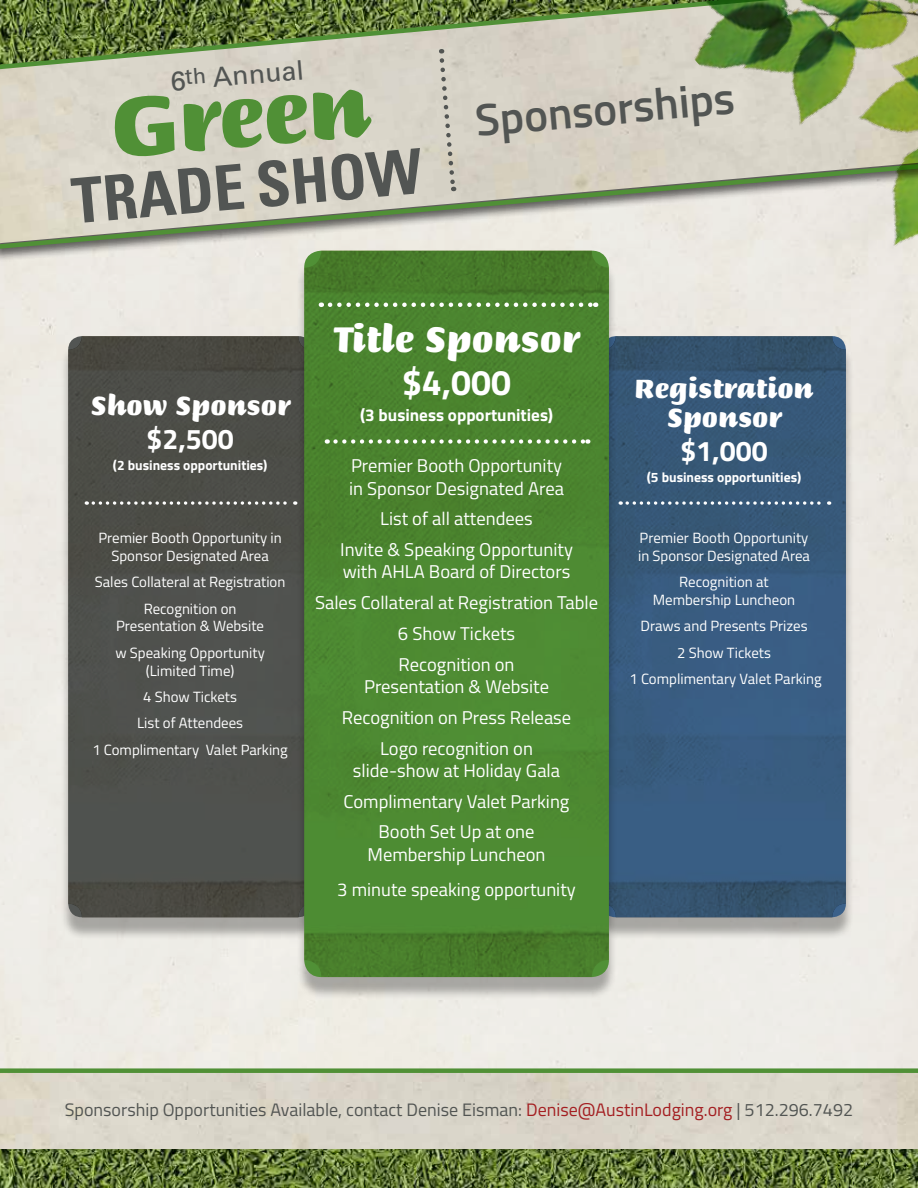
<style>
.page{position:relative;width:918px;height:1188px;background:#fff}
.page>*{position:absolute;margin:0;border:0;box-sizing:border-box;transform-origin:0 0}
.t1{font:900 90.15px "Briem Script Std";color:#509036}
.t2{font:700 condensed 62.4px "Univers";color:#525553}
.t3{font:600 45px "Titillium Web";color:#525553}
.t4{font:900 38.4px "Briem Script Std";color:#fff}
.t5{font:700 35.7px "Titillium Web";color:#fff}
.t6{font:900 28.5px/28.5px "Briem Script Std";color:#fff;text-align:center}
.t7{font:700 28.5px "Titillium Web";color:#fff}
.t8{font:27px "Univers";color:#525553}
.t9{font:18.6px/30.8px "Titillium Web";color:#fff;text-align:center}
.t10{font:18px "Titillium Web";color:#525553}
.t11{font:700 17.1px "Titillium Web";color:#fff}
.t12{font:14.85px/26.4px "Titillium Web";color:#fff;text-align:center}
.t13{font:700 13.65px "Titillium Web";color:#fff}
.s1{color:#a41f22}
</style>
<div class="page">
<div style="left:594px;top:343px;width:260px;height:597px;background:#000;opacity:.3"></div>
<img style="left:617px;top:336px;width:229px;height:581px">
<div style="left:60px;top:343px;width:260px;height:597px;background:#000;opacity:.3"></div>
<img style="left:68px;top:336px;width:228px;height:581px">
<img style="left:0;top:1149px;width:918px;height:39px">
<div style="left:0;top:73px;width:658px;height:87px;background:#d8d4c8"></div>
<svg style="left:0;top:0;width:658px;height:73px;background:#939e76"></svg>
<svg style="left:0;top:160px;width:658px;height:93px;background:#cecebf"></svg>
<svg style="left:627px;top:501px;width:203px;height:4px"></svg>
<svg style="left:93px;top:501px;width:203px;height:4px"></svg>
<div style="left:0;top:1073px;width:918px;height:76px;background:#dad6ca"></div>
<div style="left:0;top:1068px;width:918px;height:5px;background:#509036"></div>
<div style="left:296px;top:257px;width:321px;height:743px;background:#000;opacity:.3"></div>
<img style="left:304px;top:251px;width:305px;height:726px">
<svg style="left:335px;top:439px;width:253px;height:5px"></svg>
<svg style="left:330px;top:303px;width:266px;height:4px"></svg>
<svg style="left:437px;top:49px;width:21px;height:142px;background:#cac7bb"></svg>
<img style="left:658px;top:0;width:260px;height:327px">
<h3 class="t8" style="left:169px;top:64px;width:135px;rotate:-5deg">6<sup>th</sup> Annual</h3>
<h1 class="t1" style="left:107px;top:78px;width:261px;rotate:-5deg">Green</h1>
<h2 class="t2" style="left:69px;top:163px;width:353px;rotate:-5deg">TRADE SHOW</h2>
<h3 class="t3" style="left:473px;top:87px;width:262px;rotate:-5deg">Sponsorships</h3>
<h3 class="t4" style="left:334px;top:318px;width:247px">Title Sponsor</h3>
<h3 class="t5" style="left:402px;top:355px;width:111px">$4,000</h3>
<p class="t11" style="left:360px;top:402px;width:195px">(3 business opportunities)</p>
<h3 class="t6" style="left:90px;top:392px;width:201px">Show Sponsor</h3>
<h3 class="t7" style="left:146px;top:418px;width:89px">$2,500</h3>
<p class="t13" style="left:113px;top:455px;width:156px">(2 business opportunities)</p>
<p class="t9" style="left:349px;top:454px;width:216px;line-height:22.2px;text-align:left">Premier Booth Opportunity in Sponsor Designated Area</p>
<p class="t9" style="left:340px;top:503px;width:234px">List of all attendees<br>Invite &amp; Speaking Opportunity</p>
<p class="t9" style="left:315px;top:556px;width:285px">with AHLA Board of Directors<br>Sales Collateral at Registration Table<br>6 Show Tickets<br>Recognition on</p>
<p class="t9" style="left:342px;top:670px;width:231px">Presentation &amp; Website<br>Recognition on Press Release<br>Logo recognition on</p>
<p class="t9" style="left:344px;top:754px;width:227px">slide-show at Holiday Gala<br>Complimentary Valet Parking<br>Booth Set Up at one</p>
<p class="t9" style="left:337px;top:836px;width:240px;line-height:35.1px">Membership Luncheon<br>3 minute speaking opportunity</p>
<p class="t12" style="left:98px;top:528px;width:185px;line-height:17.9px">Premier Booth Opportunity in<br>Sponsor Designated Area</p>
<p class="t12" style="left:95px;top:568px;width:192px">Sales Collateral at Registration<br>Recognition on</p>
<p class="t12" style="left:115px;top:612px;width:151px;text-align:left">Presentation &amp; Website w Speaking Opportunity</p>
<p class="t12" style="left:92px;top:656px;width:197px">(Limited Time)<br>4 Show Tickets<br>List of Attendees<br>1 Complimentary Valet Parking</p>
<h3 class="t6" style="left:635px;top:375px;width:180px">Registration<br>Sponsor</h3>
<h3 class="t7" style="left:680px;top:429px;width:89px">$1,000</h3>
<p class="t13" style="left:647px;top:467px;width:156px">(5 business opportunities)</p>
<p class="t12" style="left:638px;top:528px;width:173px;line-height:17.9px;text-align:left">Premier Booth Opportunity in Sponsor Designated Area</p>
<p class="t12" style="left:653px;top:572px;width:144px;line-height:17.9px">Recognition at<br>Membership Luncheon</p>
<p class="t12" style="left:630px;top:612px;width:194px">Draws and Presents Prizes<br>2 Show Tickets<br>1 Complimentary Valet Parking</p>
<p class="t10" style="left:65px;top:1096px;width:790px">Sponsorship Opportunities Available, contact Denise Eisman: <span class="s1">Denise@AustinLodging.org</span> | 512.296.7492</p>
</div>
